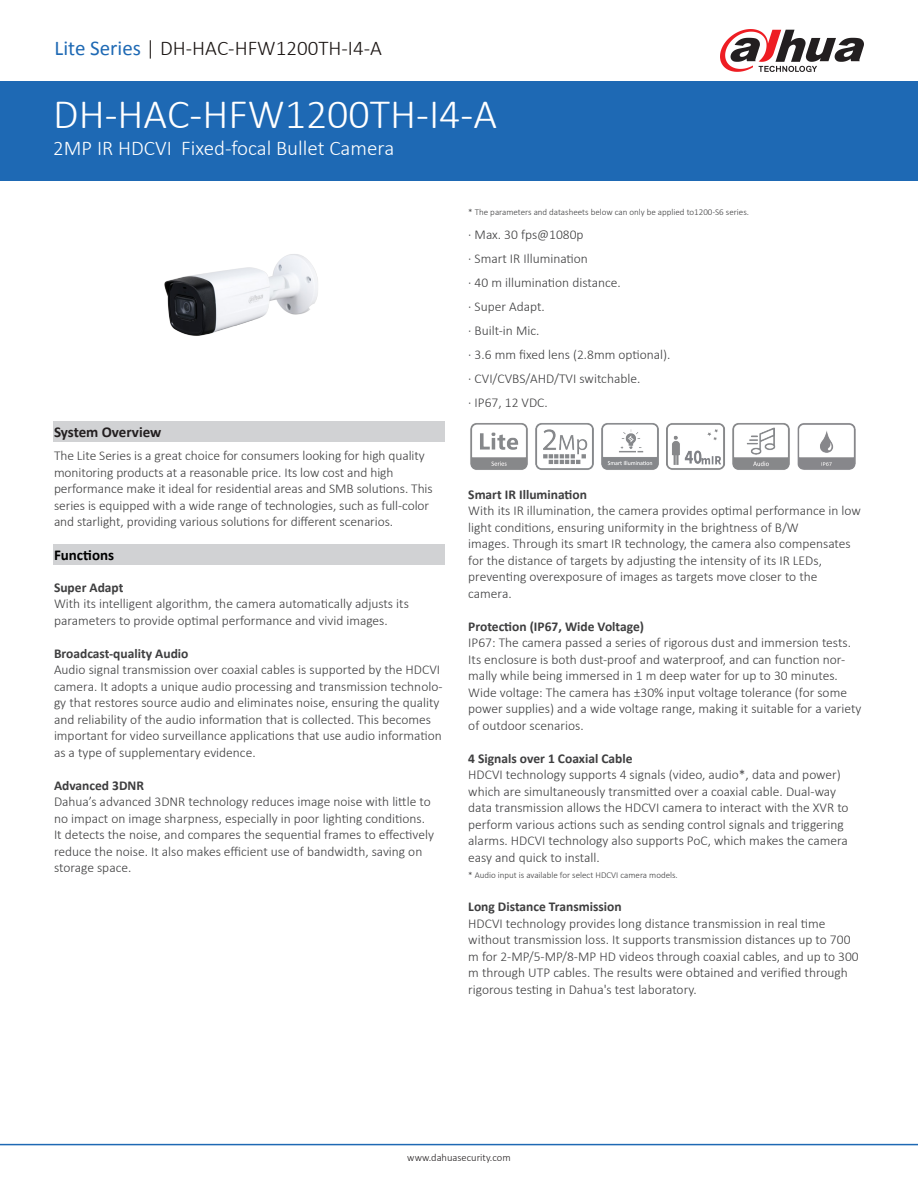
<style>
.page{position:relative;width:918px;height:1188px;background:#fff}
.page>*{position:absolute;margin:0;border:0;box-sizing:border-box;transform-origin:0 0}
.t1{font:300 42px "Calibri";color:#fff}
.t2{font:300 21px "Calibri";color:#fff}
.t3{font:300 21px "Calibri";color:#1b1513}
.t4{font:700 15px "Calibri";color:#231f20}
.t5{font:700 15px "Calibri";color:#000}
.t6{font:300 13.5px/16.5px "Calibri";color:#3e3e3f}
.t7{font:700 13.5px "Calibri";color:#3e3e3f}
.t8{font:300 10.5px "Calibri";color:#231f20}
.t9{font:300 9px "Calibri";color:#3e3e3f}
.s1{font-weight:400;color:#1e69b4}
</style>
<div class="page">
<div style="left:0;top:81px;width:918px;height:100px;background:#1e69b4"></div>
<hr style="left:0;top:1144px;width:918px;height:1px;background:#1e69b4">
<svg style="left:720px;top:29px;width:144px;height:43px"></svg>
<img style="left:164px;top:254px;width:154px;height:82px">
<div style="left:53px;top:544px;width:392px;height:21px;background:#d1d2d4"></div>
<div style="left:54px;top:421px;width:391px;height:21px;background:#d1d2d4"></div>
<img style="left:601px;top:423px;width:58px;height:47px">
<img style="left:535px;top:423px;width:59px;height:47px">
<img style="left:470px;top:423px;width:58px;height:47px">
<img style="left:666px;top:423px;width:59px;height:47px">
<img style="left:732px;top:423px;width:58px;height:47px">
<img style="left:797px;top:423px;width:59px;height:47px">
<p class="t3" style="left:55px;top:35px;width:329px"><span class="s1">Lite Series</span> | DH-HAC-HFW1200TH-I4-A</p>
<p class="t1" style="left:53px;top:88px;width:445px">DH-HAC-HFW1200TH-I4-A</p>
<p class="t2" style="left:53px;top:135px;width:343px">2MP IR HDCVI Fixed-focal Bullet Camera</p>
<p class="t4" style="left:54px;top:423px;width:109px">System Overview</p>
<p class="t6" style="left:54px;top:448px;width:372px">The Lite Series is a great choice for consumers looking for high quality monitoring products at a reasonable price. Its low cost and high</p>
<p class="t6" style="left:54px;top:481px;width:380px">performance make it ideal for residential areas and SMB solutions. This series is equipped with a wide range of technologies, such as full-color and starlight, providing various solutions for different scenarios.</p>
<p class="t5" style="left:54px;top:545px;width:62px">Functions</p>
<p class="t7" style="left:54px;top:578px;width:71px">Super Adapt</p>
<p class="t6" style="left:54px;top:595px;width:356px">With its intelligent algorithm, the camera automatically adjusts its</p>
<p class="t6" style="left:54px;top:612px;width:335px">parameters to provide optimal performance and vivid images.</p>
<p class="t7" style="left:54px;top:644px;width:136px">Broadcast-quality Audio</p>
<p class="t6" style="left:54px;top:661px;width:390px">Audio signal transmission over coaxial cables is supported by the HDCVI camera. It adopts a unique audio processing and transmission technolo&shy;gy that restores source audio and eliminates noise, ensuring the quality and reliability of the audio information that is collected. This becomes important for video surveillance applications that use audio information as a type of supplementary evidence.</p>
<p class="t7" style="left:54px;top:776px;width:92px">Advanced 3DNR</p>
<p class="t6" style="left:54px;top:793px;width:381px">Dahua’s advanced 3DNR technology reduces image noise with little to no impact on image sharpness, especially in poor lighting conditions.<br>It detects the noise, and compares the sequential frames to effectively reduce the noise. It also makes efficient use of bandwidth, saving on storage space.</p>
<p class="t9" style="left:468px;top:207px;width:282px">* The parameters and datasheets below can only be applied to1200-S6 series.</p>
<p class="t6" style="left:468px;top:226px;width:117px">· Max. 30 fps@1080p</p>
<p class="t6" style="left:468px;top:250px;width:121px">· Smart IR Illumination</p>
<p class="t6" style="left:468px;top:274px;width:154px">· 40 m illumination distance.</p>
<p class="t6" style="left:468px;top:298px;width:78px">· Super Adapt.</p>
<p class="t6" style="left:468px;top:322px;width:73px">· Built-in Mic.</p>
<p class="t6" style="left:468px;top:346px;width:204px">· 3.6 mm fixed lens (2.8mm optional).</p>
<p class="t6" style="left:468px;top:370px;width:174px">· CVI/CVBS/AHD/TVI switchable.</p>
<p class="t6" style="left:468px;top:394px;width:81px">· IP67, 12 VDC.</p>
<p class="t7" style="left:468px;top:486px;width:120px">Smart IR Illumination</p>
<p class="t6" style="left:468px;top:503px;width:394px">With its IR illumination, the camera provides optimal performance in low light conditions, ensuring uniformity in the brightness of B/W</p>
<p class="t6" style="left:468px;top:536px;width:384px">images. Through its smart IR technology, the camera also compensates for the distance of targets by adjusting the intensity of its IR LEDs,</p>
<p class="t6" style="left:468px;top:569px;width:351px">preventing overexposure of images as targets move closer to the</p>
<p class="t6" style="left:468px;top:585px;width:45px">camera.</p>
<p class="t7" style="left:468px;top:618px;width:177px">Protection (IP67, Wide Voltage)</p>
<p class="t6" style="left:468px;top:635px;width:384px">IP67: The camera passed a series of rigorous dust and immersion tests.<br>Its enclosure is both dust-proof and waterproof, and can function nor&shy;mally while being immersed in 1 m deep water for up to 30 minutes.</p>
<p class="t6" style="left:468px;top:684px;width:395px">Wide voltage: The camera has ±30% input voltage tolerance (for some power supplies) and a wide voltage range, making it suitable for a variety of outdoor scenarios.</p>
<p class="t7" style="left:468px;top:750px;width:166px">4 Signals over 1 Coaxial Cable</p>
<p class="t6" style="left:468px;top:767px;width:382px">HDCVI technology supports 4 signals (video, audio*, data and power) which are simultaneously transmitted over a coaxial cable. Dual-way data transmission allows the HDCVI camera to interact with the XVR to perform various actions such as sending control signals and triggering alarms. HDCVI technology also supports PoC, which makes the camera easy and quick to install.</p>
<p class="t9" style="left:468px;top:870px;width:211px">* Audio input is available for select HDCVI camera models.</p>
<p class="t7" style="left:468px;top:898px;width:155px">Long Distance Transmission</p>
<p class="t6" style="left:468px;top:915px;width:392px">HDCVI technology provides long distance transmission in real time without transmission loss. It supports transmission distances up to 700 m for 2-MP/5-MP/8-MP HD videos through coaxial cables, and up to 300 m through UTP cables. The results were obtained and verified through rigorous testing in Dahua's test laboratory.</p>
<p class="t8" style="left:407px;top:1151px;width:105px">www.dahuasecurity.com</p>
</div>
